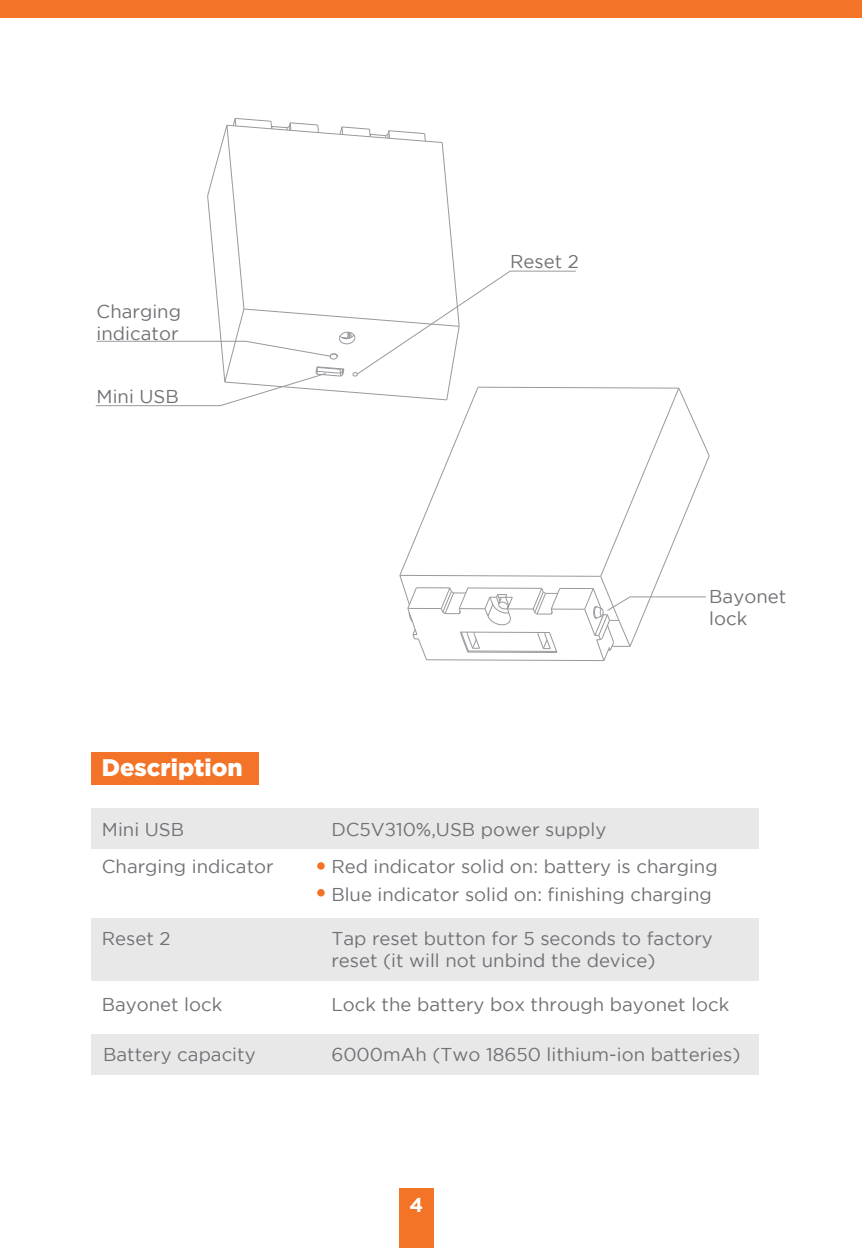
<style>
.page{position:relative;width:862px;height:1248px;background:#fff}
.page>*{position:absolute;margin:0;border:0;box-sizing:border-box;transform-origin:0 0}
.t1{font:900 24px "Gotham";color:#fff}
.t2{font:700 20px "Gotham";color:#fff}
.t3{font:18.4px/22.4px "Gotham";color:#717176}
</style>
<div class="page">
<div style="left:91px;top:807px;width:667px;height:41px;background:#e8e8e9"></div>
<div style="left:91px;top:956px;width:667px;height:24px;background:#e8e8e9"></div>
<div style="left:91px;top:918px;width:667px;height:40px;background:#e8e8e9"></div>
<div style="left:317px;top:862px;width:8px;height:7px;background:#f37426;border-radius:50%"></div>
<svg style="left:317px;top:888px;width:8px;height:8px"></svg>
<hr style="left:478px;top:386px;width:201px;height:3px;background:#97999d">
<hr style="left:400px;top:574px;width:200px;height:3px;background:#97999d">
<hr style="left:560px;top:587px;width:33px;height:2px;background:#97999d">
<hr style="left:551px;top:608px;width:33px;height:2px;background:#97999d">
<hr style="left:426px;top:659px;width:178px;height:2px;background:#97999d">
<svg style="left:95px;top:118px;width:481px;height:542px"></svg>
<svg style="left:583px;top:387px;width:127px;height:274px"></svg>
<div style="left:91px;top:1034px;width:667px;height:40px;background:#e8e8e9"></div>
<div style="left:0;top:0;width:862px;height:17px;background:#f37428"></div>
<div style="left:91px;top:752px;width:167px;height:33px;background:#f37428"></div>
<div style="left:399px;top:1188px;width:35px;height:59px;background:#f37327"></div>
<p class="t3" style="left:97px;top:299px;width:86px">Charging indicator</p>
<p class="t3" style="left:97px;top:385px;width:84px">Mini USB</p>
<h1 class="t1" style="left:102px;top:753px;width:143px">Description</h1>
<p class="t3" style="left:510px;top:250px;width:70px">Reset 2</p>
<p class="t3" style="left:102px;top:818px;width:84px">Mini USB</p>
<p class="t3" style="left:331px;top:818px;width:276px">DC5V±10%,USB power supply</p>
<p class="t3" style="left:709px;top:585px;width:78px">Bayonet lock</p>
<p class="t3" style="left:102px;top:855px;width:173px">Charging indicator</p>
<p class="t3" style="left:102px;top:926px;width:70px">Reset 2</p>
<p class="t3" style="left:331px;top:852px;width:388px;line-height:28px">Red indicator solid on: battery is charging<br>Blue indicator solid on: finishing charging</p>
<p class="t3" style="left:331px;top:926px;width:383px">Tap reset button for 5 seconds to factory reset (it will not unbind the device)</p>
<p class="t3" style="left:102px;top:993px;width:122px">Bayonet lock</p>
<p class="t3" style="left:331px;top:993px;width:399px">Lock the battery box through bayonet lock</p>
<p class="t3" style="left:103px;top:1043px;width:154px">Battery capacity</p>
<p class="t3" style="left:331px;top:1043px;width:410px">6000mAh (Two 18650 lithium-ion batteries)</p>
<p class="t2" style="left:409px;top:1192px;width:15px">4</p>
</div>
